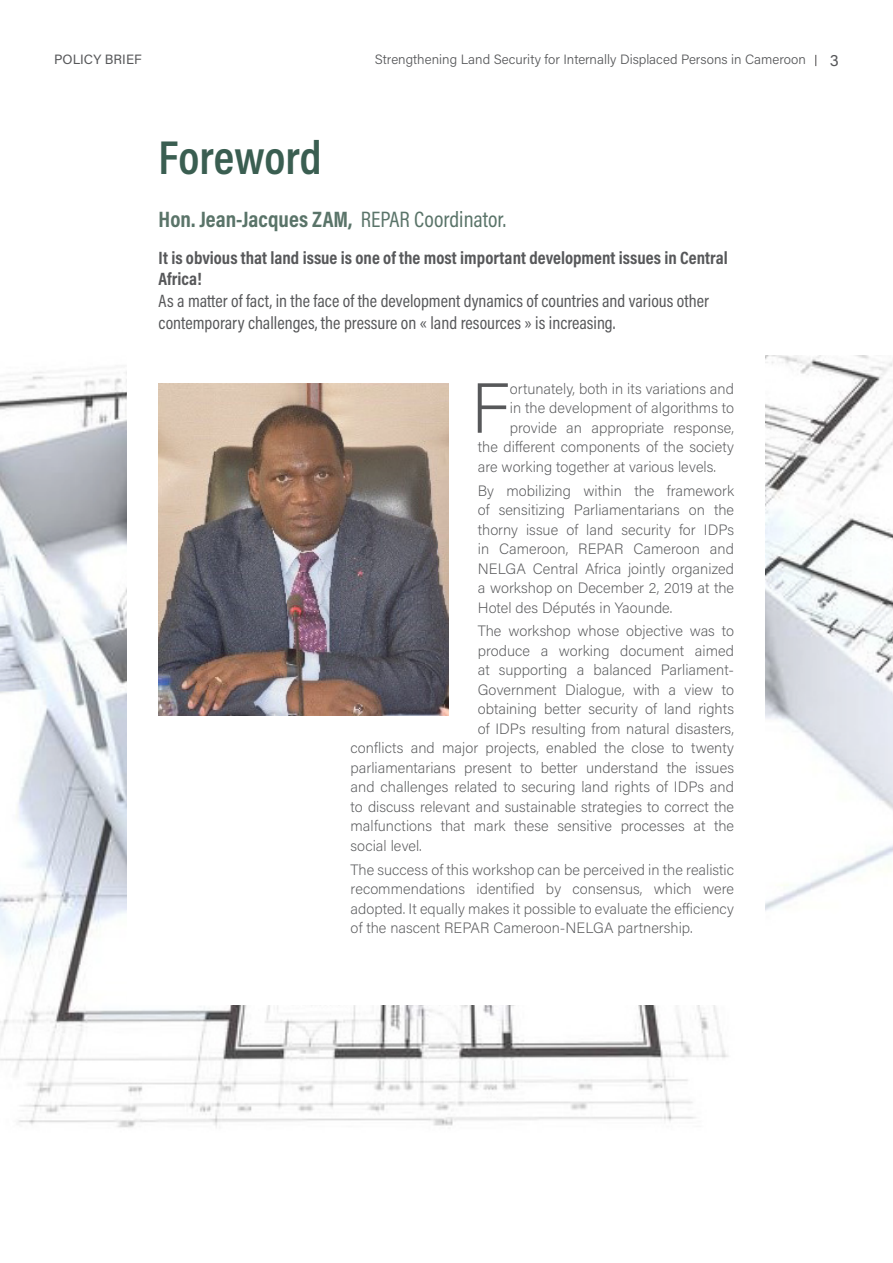
<style>
.page{position:relative;width:893px;height:1263px;background:#fff}
.page>*{position:absolute;margin:0;border:0;box-sizing:border-box;transform-origin:0 0}
.texte_normal{font:70.8px "Acumin Variable Concept";color:#57585a}
.t1{font:48px "Acumin Variable Concept";letter-spacing:-.09em;color:#3a5e51}
.t2{font:22.5px "Acumin Variable Concept";letter-spacing:-.09em;color:#5a7469}
.t3{font:18px/21.6px "Acumin Variable Concept";letter-spacing:-.08em;color:#57585a}
.t4{font:18px/21.6px "Acumin Variable Concept";letter-spacing:-.06em;color:#57585a}
.t5{font:16.5px "Acumin Variable Concept";color:#57585a}
.texte_normal-2{font:15px/19.5px "Acumin Variable Concept";color:#57585a;text-align:justify}
.t6{font:13.5px "Acumin Variable Concept";letter-spacing:.01em;color:#57585a}
</style>
<div class="page">
<img style="left:0;top:355px;width:893px;height:773px">
<div style="left:128px;top:120px;width:637px;height:885px;background:#fff"></div>
<img style="left:159px;top:384px;width:289px;height:331px">
<p class="t6" style="left:54px;top:50px;width:89px">POLICY BRIEF</p>
<p class="t6" style="left:375px;top:50px;width:432px">Strengthening Land Security for Internally Displaced Persons in Cameroon</p>
<p class="t5" style="left:830px;top:49px;width:10px">3</p>
<p class="t1" style="left:159px;top:125px;width:169px">Foreword</p>
<p class="t2" style="left:159px;top:203px;width:350px">Hon. Jean-Jacques ZAM, REPAR Coordinator.</p>
<p class="t4" style="left:159px;top:246px;width:570px">It is obvious that land issue is one of the most important development issues in Central<br>Africa!</p>
<p class="t3" style="left:159px;top:289px;width:553px">As a matter of fact, in the face of the development dynamics of countries and various other contemporary challenges, the pressure on « land resources » is increasing.</p>
<p class="texte_normal" style="left:471px;top:359px;width:40px">F</p>
<p class="texte_normal-2" style="left:510px;top:378px;width:226px">ortunately, both in its variations and</p>
<p class="texte_normal-2" style="left:510px;top:398px;width:226px">in the development of algorithms to</p>
<p class="texte_normal-2" style="left:510px;top:417px;width:226px">provide an appropriate response,</p>
<p class="texte_normal-2" style="left:478px;top:437px;width:258px">the different components of the society</p>
<p class="texte_normal-2" style="left:478px;top:456px;width:240px">are working together at various levels.</p>
<p class="texte_normal-2" style="left:478px;top:480px;width:258px">By mobilizing within the framework of sensitizing Parliamentarians on the thorny issue of land security for IDPs in Cameroon, REPAR Cameroon and NELGA Central Africa jointly organized a workshop on December 2, 2019 at the Hotel des Députés in Yaounde.</p>
<p class="texte_normal-2" style="left:478px;top:621px;width:258px">The workshop whose objective was to</p>
<p class="texte_normal-2" style="left:478px;top:640px;width:258px">produce a working document aimed</p>
<p class="texte_normal-2" style="left:478px;top:660px;width:258px">at supporting a balanced Parliament-</p>
<p class="texte_normal-2" style="left:478px;top:679px;width:258px">Government Dialogue, with a view to</p>
<p class="texte_normal-2" style="left:478px;top:699px;width:258px">obtaining better security of land rights</p>
<p class="texte_normal-2" style="left:478px;top:718px;width:258px">of IDPs resulting from natural disasters,</p>
<p class="texte_normal-2" style="left:351px;top:738px;width:385px">conflicts and major projects, enabled the close to twenty</p>
<p class="texte_normal-2" style="left:351px;top:757px;width:385px">parliamentarians present to better understand the issues</p>
<p class="texte_normal-2" style="left:351px;top:777px;width:385px">and challenges related to securing land rights of IDPs and</p>
<p class="texte_normal-2" style="left:351px;top:796px;width:385px">to discuss relevant and sustainable strategies to correct the</p>
<p class="texte_normal-2" style="left:351px;top:816px;width:385px">malfunctions that mark these sensitive processes at the</p>
<p class="texte_normal-2" style="left:351px;top:835px;width:73px">social level.</p>
<p class="texte_normal-2" style="left:351px;top:859px;width:385px">The success of this workshop can be perceived in the realistic recommendations identified by consensus, which were adopted. It equally makes it possible to evaluate the efficiency of the nascent REPAR Cameroon-NELGA partnership.</p>
</div>
